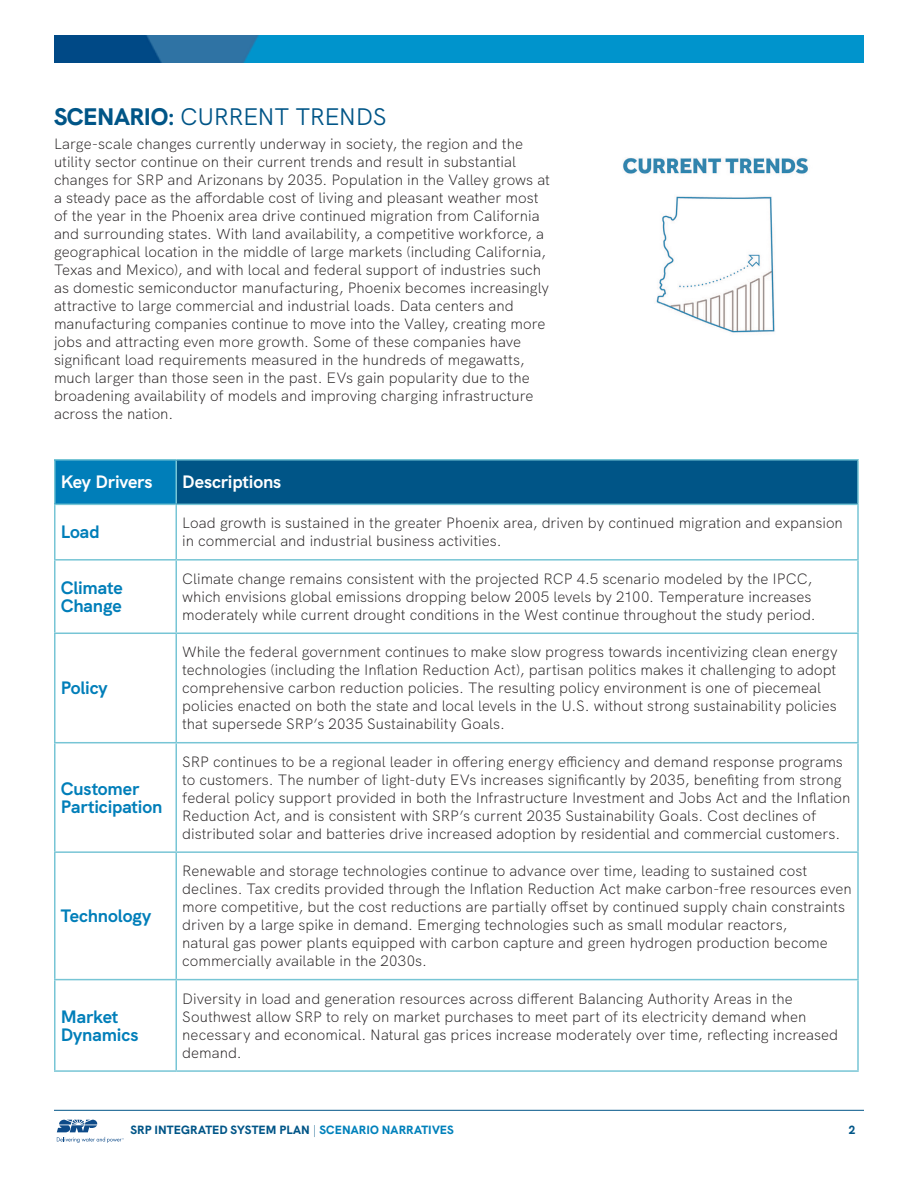
<style>
.page{position:relative;width:918px;height:1188px;background:#fff}
.page>*{position:absolute;margin:0;border:0;box-sizing:border-box;transform-origin:0 0}
.Level_2{font:24px "SRP Sans";letter-spacing:-.025em;color:#005587}
.Level_4{font:700 18px/18px "SRP Sans";letter-spacing:-.01em;color:#007eb9}
.Level_3{font:700 18px "SRP Sans";letter-spacing:-.01em;color:#fff}
.Body{font:300 15px/18px "SRP Sans";color:#231f20}
.t1{font:800 12px "SRP Sans";letter-spacing:.01em;color:#005587}
.s1{font-weight:800}
.s2{font-weight:700}
.s3{font-weight:300}
.s4{color:#0081bb}
</style>
<div class="page">
<svg style="left:57px;top:1120px;width:67px;height:23px"></svg>
<hr style="left:54px;top:1110px;width:810px;height:1px;background:#005587">
<img style="left:54px;top:35px;width:810px;height:27px">
<img style="left:623px;top:158px;width:185px;height:175px">
<div style="left:55px;top:460px;width:121px;height:44px;background:#007eb9"></div>
<div style="left:176px;top:460px;width:682px;height:44px;background:#005587"></div>
<hr style="left:54px;top:459px;width:122px;height:1px;background:#77c5d5">
<hr style="left:54px;top:460px;width:2px;height:44px;background:#77c5d5">
<hr style="left:176px;top:459px;width:683px;height:1px;background:#77c5d5">
<hr style="left:176px;top:460px;width:1px;height:44px;background:#77c5d5">
<hr style="left:857px;top:460px;width:2px;height:44px;background:#77c5d5">
<hr style="left:54px;top:504px;width:122px;height:1px;background:#77c5d5">
<hr style="left:54px;top:505px;width:2px;height:54px;background:#77c5d5">
<hr style="left:176px;top:504px;width:683px;height:1px;background:#77c5d5">
<hr style="left:176px;top:505px;width:1px;height:54px;background:#77c5d5">
<hr style="left:857px;top:505px;width:2px;height:54px;background:#77c5d5">
<hr style="left:54px;top:559px;width:122px;height:2px;background:#77c5d5">
<hr style="left:54px;top:561px;width:2px;height:72px;background:#77c5d5">
<hr style="left:176px;top:559px;width:683px;height:2px;background:#77c5d5">
<hr style="left:176px;top:561px;width:1px;height:72px;background:#77c5d5">
<hr style="left:857px;top:561px;width:2px;height:72px;background:#77c5d5">
<hr style="left:54px;top:633px;width:122px;height:1px;background:#77c5d5">
<hr style="left:54px;top:634px;width:2px;height:108px;background:#77c5d5">
<hr style="left:176px;top:633px;width:683px;height:1px;background:#77c5d5">
<hr style="left:176px;top:634px;width:1px;height:108px;background:#77c5d5">
<hr style="left:857px;top:634px;width:2px;height:108px;background:#77c5d5">
<hr style="left:54px;top:742px;width:122px;height:1px;background:#77c5d5">
<hr style="left:54px;top:743px;width:2px;height:108px;background:#77c5d5">
<hr style="left:176px;top:742px;width:683px;height:1px;background:#77c5d5">
<hr style="left:176px;top:743px;width:1px;height:108px;background:#77c5d5">
<hr style="left:857px;top:743px;width:2px;height:108px;background:#77c5d5">
<hr style="left:54px;top:851px;width:122px;height:2px;background:#77c5d5">
<hr style="left:54px;top:853px;width:2px;height:126px;background:#77c5d5">
<hr style="left:176px;top:851px;width:683px;height:2px;background:#77c5d5">
<hr style="left:176px;top:853px;width:1px;height:126px;background:#77c5d5">
<hr style="left:857px;top:853px;width:2px;height:126px;background:#77c5d5">
<hr style="left:54px;top:979px;width:122px;height:1px;background:#77c5d5">
<hr style="left:54px;top:980px;width:2px;height:90px;background:#77c5d5">
<hr style="left:176px;top:979px;width:683px;height:1px;background:#77c5d5">
<hr style="left:176px;top:980px;width:1px;height:90px;background:#77c5d5">
<hr style="left:857px;top:980px;width:2px;height:90px;background:#77c5d5">
<hr style="left:54px;top:1070px;width:122px;height:2px;background:#77c5d5">
<hr style="left:176px;top:1070px;width:683px;height:2px;background:#77c5d5">
<p class="Level_2" style="left:54px;top:98px;width:334px"><span class="s1">SCENARIO</span><span class="s2">:</span> CURRENT TRENDS</p>
<p class="Body" style="left:54px;top:134px;width:497px">Large-scale changes currently underway in society, the region and the utility sector continue on their current trends and result in substantial changes for SRP and Arizonans by 2035. Population in the Valley grows at a steady pace as the affordable cost of living and pleasant weather most of the year in the Phoenix area drive continued migration from California and surrounding states. With land availability, a competitive workforce, a geographical location in the middle of large markets (including California, Texas and Mexico), and with local and federal support of industries such as domestic semiconductor manufacturing, Phoenix becomes increasingly attractive to large commercial and industrial loads. Data centers and manufacturing companies continue to move into the Valley, creating more jobs and attracting even more growth. Some of these companies have significant load requirements measured in the hundreds of megawatts, much larger than those seen in the past. EVs gain popularity due to the broadening availability of models and improving charging infrastructure across the nation.</p>
<p class="Level_3" style="left:61px;top:468px;width:93px">Key Drivers</p>
<p class="Level_3" style="left:182px;top:468px;width:101px">Descriptions</p>
<p class="Level_4" style="left:61px;top:522px;width:40px">Load</p>
<p class="Body" style="left:182px;top:513px;width:662px">Load growth is sustained in the greater Phoenix area, driven by continued migration and expansion in commercial and industrial business activities.</p>
<p class="Level_4" style="left:61px;top:577px;width:64px">Climate<br>Change</p>
<p class="Body" style="left:182px;top:568px;width:635px">Climate change remains consistent with the projected RCP 4.5 scenario modeled by the IPCC, which envisions global emissions dropping below 2005 levels by 2100. Temperature increases moderately while current drought conditions in the West continue throughout the study period.</p>
<p class="Level_4" style="left:61px;top:677px;width:48px">Policy</p>
<p class="Level_4" style="left:61px;top:778px;width:103px">Customer<br>Participation</p>
<p class="Level_4" style="left:61px;top:905px;width:92px">Technology</p>
<p class="Level_4" style="left:61px;top:1006px;width:79px">Market<br>Dynamics</p>
<p class="Body" style="left:182px;top:642px;width:657px">While the federal government continues to make slow progress towards incentivizing clean energy technologies (including the Inflation Reduction Act), partisan politics makes it challenging to adopt comprehensive carbon reduction policies. The resulting policy environment is one of piecemeal policies enacted on both the state and local levels in the U.S. without strong sustainability policies that supersede SRP’s 2035 Sustainability Goals.</p>
<p class="Body" style="left:182px;top:751px;width:670px">SRP continues to be a regional leader in offering energy efficiency and demand response programs to customers. The number of light-duty EVs increases significantly by 2035, benefiting from strong federal policy support provided in both the Infrastructure Investment and Jobs Act and the Inflation Reduction Act, and is consistent with SRP’s current 2035 Sustainability Goals. Cost declines of distributed solar and batteries drive increased adoption by residential and commercial customers.</p>
<p class="Body" style="left:182px;top:861px;width:671px">Renewable and storage technologies continue to advance over time, leading to sustained cost declines. Tax credits provided through the Inflation Reduction Act make carbon-free resources even more competitive, but the cost reductions are partially offset by continued supply chain constraints driven by a large spike in demand. Emerging technologies such as small modular reactors,<br>natural gas power plants equipped with carbon capture and green hydrogen production become commercially available in the 2030s.</p>
<p class="Body" style="left:182px;top:988px;width:657px">Diversity in load and generation resources across different Balancing Authority Areas in the Southwest allow SRP to rely on market purchases to meet part of its electricity demand when necessary and economical. Natural gas prices increase moderately over time, reflecting increased demand.</p>
<p class="t1" style="left:130px;top:1120px;width:325px">SRP INTEGRATED SYSTEM PLAN <span class="s3">|</span> <span class="s4">SCENARIO NARRATIVES</span></p>
<p class="t1" style="left:848px;top:1120px;width:9px">2</p>
</div>
